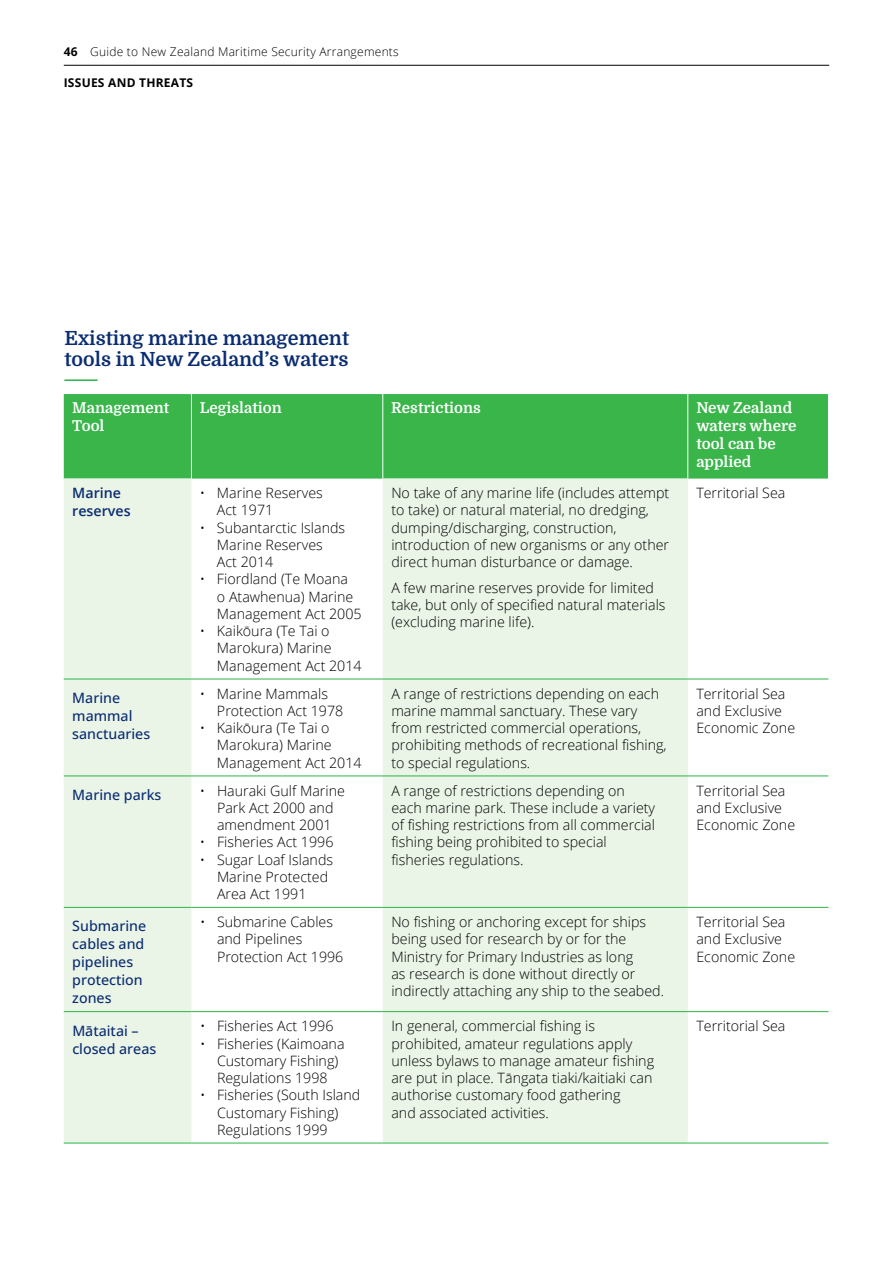
<style>
.page{position:relative;width:893px;height:1263px;background:#fff}
.page>*{position:absolute;margin:0;border:0;box-sizing:border-box;transform-origin:0 0}
.t1{font:700 19.5px/21px "Domine";color:#0a2c71}
.t2{font:700 15px/18px "Domine";color:#fff}
.t3{font:300 14.25px/17.2px "Open Sans";color:#000}
.t4{font:500 14.25px/18px "Open Sans";color:#0a2c71}
.t5{font:600 14.25px/18px "Open Sans";color:#0a2c71}
.t6{font:300 12px "Open Sans";letter-spacing:.02em;color:#000}
.t7{font:700 12px "Open Sans";letter-spacing:.02em;color:#000}
.s1{font-weight:700}
</style>
<div class="page">
<hr style="left:64px;top:379px;width:34px;height:2px;background:#2cb34a">
<div style="left:64px;top:394px;width:764px;height:85px;background:#39b54a"></div>
<svg style="left:64px;top:479px;width:624px;height:664px;fill:#eaf4e7"></svg>
<hr style="left:64px;top:679px;width:127px;height:1px;background:#2cb34a">
<hr style="left:191px;top:679px;width:192px;height:1px;background:#2cb34a">
<hr style="left:383px;top:679px;width:305px;height:1px;background:#2cb34a">
<hr style="left:688px;top:679px;width:140px;height:1px;background:#2cb34a">
<hr style="left:64px;top:775px;width:127px;height:1px;background:#2cb34a">
<hr style="left:191px;top:775px;width:192px;height:1px;background:#2cb34a">
<hr style="left:383px;top:775px;width:305px;height:1px;background:#2cb34a">
<hr style="left:688px;top:775px;width:140px;height:1px;background:#2cb34a">
<hr style="left:64px;top:907px;width:127px;height:1px;background:#2cb34a">
<hr style="left:191px;top:907px;width:192px;height:1px;background:#2cb34a">
<hr style="left:383px;top:907px;width:305px;height:1px;background:#2cb34a">
<hr style="left:688px;top:907px;width:140px;height:1px;background:#2cb34a">
<hr style="left:64px;top:1011px;width:127px;height:1px;background:#2cb34a">
<hr style="left:191px;top:1011px;width:192px;height:1px;background:#2cb34a">
<hr style="left:383px;top:1011px;width:305px;height:1px;background:#2cb34a">
<hr style="left:688px;top:1011px;width:140px;height:1px;background:#2cb34a">
<hr style="left:191px;top:394px;width:1px;height:85px;background:#fff">
<hr style="left:382px;top:394px;width:1px;height:85px;background:#fff">
<hr style="left:687px;top:394px;width:1px;height:85px;background:#fff">
<hr style="left:64px;top:1143px;width:127px;height:1px;background:#2cb34a">
<hr style="left:191px;top:1143px;width:192px;height:1px;background:#2cb34a">
<hr style="left:383px;top:1143px;width:305px;height:1px;background:#2cb34a">
<hr style="left:688px;top:1143px;width:140px;height:1px;background:#2cb34a">
<hr style="left:64px;top:65px;width:765px;height:1px;background:#000">
<p class="t6" style="left:64px;top:44px;width:337px"><span class="s1">46</span> Guide to New Zealand Maritime Security Arrangements</p>
<p class="t7" style="left:64px;top:75px;width:131px">ISSUES AND THREATS</p>
<h1 class="t1" style="left:64px;top:328px;width:286px">Existing marine management tools in New Zealand’s waters</h1>
<p class="t2" style="left:72px;top:399px;width:99px">Management<br>Tool</p>
<p class="t2" style="left:200px;top:399px;width:83px">Legislation</p>
<p class="t2" style="left:391px;top:399px;width:91px">Restrictions</p>
<p class="t2" style="left:696px;top:399px;width:102px">New Zealand waters where tool can be applied</p>
<p class="t5" style="left:72px;top:483px;width:60px">Marine reserves</p>
<p class="t3" style="left:217px;top:484px;width:107px;text-indent:-17px">• Marine Reserves<br>Act 1971</p>
<p class="t3" style="left:217px;top:518px;width:130px;text-indent:-17px">• Subantarctic Islands<br>Marine Reserves<br>Act 2014</p>
<p class="t3" style="left:217px;top:570px;width:146px;text-indent:-17px">• Fiordland (Te Moana<br>o Atawhenua) Marine<br>Management Act 2005</p>
<p class="t3" style="left:217px;top:622px;width:146px;text-indent:-17px">• Kaikōura (Te Tai o<br>Marokura) Marine<br>Management Act 2014</p>
<p class="t3" style="left:391px;top:484px;width:280px">No take of any marine life (includes attempt to take) or natural material, no dredging, dumping/discharging, construction, introduction of new organisms or any other direct human disturbance or damage.</p>
<p class="t3" style="left:391px;top:579px;width:276px">A few marine reserves provide for limited take, but only of specified natural materials (excluding marine life).</p>
<p class="t3" style="left:696px;top:484px;width:91px">Territorial Sea</p>
<p class="t4" style="left:72px;top:688px;width:79px">Marine mammal sanctuaries</p>
<p class="t3" style="left:217px;top:684px;width:128px;text-indent:-17px">• Marine Mammals<br>Protection Act 1978</p>
<p class="t3" style="left:217px;top:719px;width:146px;text-indent:-17px">• Kaikōura (Te Tai o<br>Marokura) Marine<br>Management Act 2014</p>
<p class="t4" style="left:72px;top:785px;width:91px">Marine parks</p>
<p class="t3" style="left:200px;top:781px;width:146px;text-align:center">• Hauraki Gulf Marine<br>Park Act 2000 and amendment 2001</p>
<p class="t3" style="left:200px;top:833px;width:135px">• Fisheries Act 1996</p>
<p class="t3" style="left:217px;top:850px;width:118px;text-indent:-17px">• Sugar Loaf Islands<br>Marine Protected<br>Area Act 1991</p>
<p class="t3" style="left:391px;top:684px;width:277px">A range of restrictions depending on each marine mammal sanctuary. These vary from restricted commercial operations, prohibiting methods of recreational fishing, to special regulations.</p>
<p class="t3" style="left:696px;top:684px;width:100px">Territorial Sea and Exclusive<br>Economic Zone</p>
<p class="t3" style="left:391px;top:781px;width:265px">A range of restrictions depending on each marine park. These include a variety of fishing restrictions from all commercial fishing being prohibited to special fisheries regulations.</p>
<p class="t3" style="left:696px;top:781px;width:100px">Territorial Sea and Exclusive<br>Economic Zone</p>
<p class="t4" style="left:72px;top:917px;width:75px">Submarine cables and pipelines protection zones</p>
<p class="t3" style="left:217px;top:913px;width:128px;text-indent:-17px">• Submarine Cables and Pipelines<br>Protection Act 1996</p>
<p class="t3" style="left:391px;top:913px;width:274px">No fishing or anchoring except for ships being used for research by or for the Ministry for Primary Industries as long<br>as research is done without directly or indirectly attaching any ship to the seabed.</p>
<p class="t3" style="left:696px;top:913px;width:100px">Territorial Sea and Exclusive<br>Economic Zone</p>
<p class="t4" style="left:72px;top:1021px;width:86px">Mātaitai – closed areas</p>
<p class="t3" style="left:200px;top:1017px;width:135px">• Fisheries Act 1996</p>
<p class="t3" style="left:391px;top:1017px;width:264px">In general, commercial fishing is prohibited, amateur regulations apply unless bylaws to manage amateur fishing are put in place. Tāngata tiaki/kaitiaki can authorise customary food gathering<br>and associated activities.</p>
<p class="t3" style="left:696px;top:1017px;width:91px">Territorial Sea</p>
<p class="t3" style="left:217px;top:1034px;width:129px;text-indent:-17px">• Fisheries (Kaimoana<br>Customary Fishing)<br>Regulations 1998</p>
<p class="t3" style="left:217px;top:1086px;width:145px;text-indent:-17px">• Fisheries (South Island<br>Customary Fishing)<br>Regulations 1999</p>
</div>
